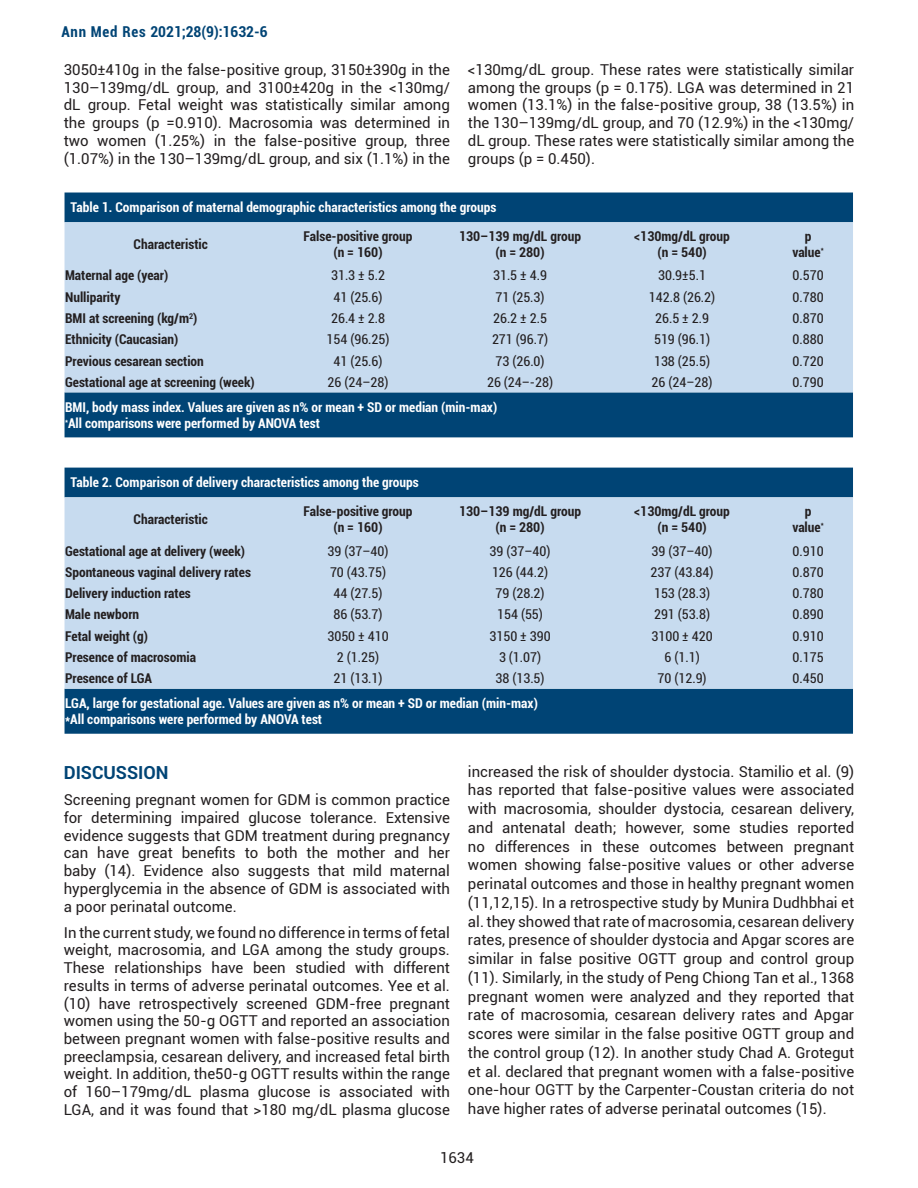
<style>
.page{position:relative;width:918px;height:1188px;background:#fff}
.page>*{position:absolute;margin:0;border:0;box-sizing:border-box;transform-origin:0 0}
.t1{font:700 18px "Roboto";color:#004475}
.t2{font:15px/17.7px "Roboto";color:#231f20;text-align:justify}
.t3{font:700 condensed 15px "Roboto";color:#004475}
.t4{font:700 condensed 13.5px/16.2px "Roboto";color:#231f20;text-align:center}
.t5{font:condensed 13.5px "Roboto";color:#231f20}
.t6{font:700 condensed 13.5px/16.2px "Roboto";color:#fff}
</style>
<div class="page">
<div style="left:65px;top:193px;width:788px;height:244px;background:#004475"></div>
<div style="left:65px;top:222px;width:788px;height:170px;background:#c7dbef"></div>
<div style="left:65px;top:468px;width:788px;height:266px;background:#004475"></div>
<div style="left:65px;top:497px;width:788px;height:192px;background:#c7dbef"></div>
<p class="t3" style="left:61px;top:21px;width:208px">Ann Med Res 2021;28(9):1632-6</p>
<p class="t2" style="left:64px;top:60px;width:388px">3050±410g in the false-positive group, 3150±390g in the 130–139mg/dL group, and 3100±420g in the &lt;130mg/ dL group. Fetal weight was statistically similar among the groups (p =0.910). Macrosomia was determined in two women (1.25%) in the false-positive group, three (1.07%) in the 130–139mg/dL group, and six (1.1%) in the</p>
<p class="t2" style="left:468px;top:60px;width:388px">&lt;130mg/dL group. These rates were statistically similar among the groups (p = 0.175). LGA was determined in 21 women (13.1%) in the false-positive group, 38 (13.5%) in the 130–139mg/dL group, and 70 (12.9%) in the &lt;130mg/ dL group. These rates were statistically similar among the groups (p = 0.450).</p>
<p class="t6" style="left:71px;top:199px;width:427px">Table 1. Comparison of maternal demographic characteristics among the groups</p>
<p class="t4" style="left:134px;top:235px;width:76px">Characteristic</p>
<p class="t4" style="left:304px;top:227px;width:110px">False-positive group (n = 160)</p>
<p class="t4" style="left:459px;top:227px;width:123px">130–139 mg/dL group (n = 280)</p>
<p class="t4" style="left:634px;top:227px;width:97px">&lt;130mg/dL group (n = 540)</p>
<p class="t4" style="left:792px;top:227px;width:33px">p value<sup>*</sup></p>
<p class="t4" style="left:65px;top:267px;width:105px">Maternal age (year)</p>
<p class="t5" style="left:331px;top:266px;width:55px">31.3 ± 5.2</p>
<p class="t5" style="left:493px;top:266px;width:55px">31.5 ± 4.9</p>
<p class="t5" style="left:658px;top:266px;width:50px">30.9±5.1</p>
<p class="t5" style="left:792px;top:266px;width:33px">0.570</p>
<p class="t4" style="left:65px;top:288px;width:57px">Nulliparity</p>
<p class="t5" style="left:333px;top:288px;width:51px">41 (25.6)</p>
<p class="t5" style="left:495px;top:288px;width:51px">71 (25.3)</p>
<p class="t5" style="left:649px;top:288px;width:68px">142.8 (26.2)</p>
<p class="t5" style="left:792px;top:288px;width:33px">0.780</p>
<p class="t4" style="left:65px;top:310px;width:134px">BMI at screening (kg/m<sup>2</sup>)</p>
<p class="t5" style="left:331px;top:309px;width:55px">26.4 ± 2.8</p>
<p class="t5" style="left:493px;top:309px;width:55px">26.2 ± 2.5</p>
<p class="t5" style="left:655px;top:309px;width:55px">26.5 ± 2.9</p>
<p class="t5" style="left:792px;top:309px;width:33px">0.870</p>
<p class="t4" style="left:65px;top:331px;width:115px">Ethnicity (Caucasian)</p>
<p class="t5" style="left:327px;top:330px;width:65px">154 (96.25)</p>
<p class="t5" style="left:492px;top:330px;width:58px">271 (96.7)</p>
<p class="t5" style="left:654px;top:330px;width:58px">519 (96.1)</p>
<p class="t5" style="left:792px;top:330px;width:33px">0.880</p>
<p class="t4" style="left:65px;top:352px;width:140px">Previous cesarean section</p>
<p class="t5" style="left:333px;top:351px;width:51px">41 (25.6)</p>
<p class="t5" style="left:496px;top:351px;width:51px">73 (26.0)</p>
<p class="t5" style="left:654px;top:351px;width:58px">138 (25.5)</p>
<p class="t5" style="left:792px;top:351px;width:33px">0.720</p>
<p class="t4" style="left:65px;top:373px;width:191px">Gestational age at screening (week)</p>
<p class="t5" style="left:328px;top:373px;width:62px">26 (24–28)</p>
<p class="t5" style="left:487px;top:373px;width:68px">26 (24–-28)</p>
<p class="t5" style="left:652px;top:373px;width:62px">26 (24–28)</p>
<p class="t5" style="left:792px;top:373px;width:33px">0.790</p>
<p class="t6" style="left:65px;top:398px;width:434px">BMI, body mass index. Values are given as n% or mean + SD or median (min-max) <sup>*</sup>All comparisons were performed by ANOVA test</p>
<p class="t6" style="left:71px;top:474px;width:350px">Table 2. Comparison of delivery characteristics among the groups</p>
<p class="t4" style="left:134px;top:510px;width:76px">Characteristic</p>
<p class="t4" style="left:304px;top:502px;width:110px">False-positive group (n = 160)</p>
<p class="t4" style="left:459px;top:502px;width:123px">130–139 mg/dL group (n = 280)</p>
<p class="t4" style="left:634px;top:502px;width:97px">&lt;130mg/dL group (n = 540)</p>
<p class="t4" style="left:792px;top:502px;width:33px">p value<sup>*</sup></p>
<p class="t4" style="left:65px;top:542px;width:181px">Gestational age at delivery (week)</p>
<p class="t5" style="left:328px;top:541px;width:62px">39 (37–40)</p>
<p class="t5" style="left:490px;top:541px;width:62px">39 (37–40)</p>
<p class="t5" style="left:652px;top:541px;width:62px">39 (37–40)</p>
<p class="t5" style="left:792px;top:541px;width:33px">0.910</p>
<p class="t4" style="left:65px;top:563px;width:187px">Spontaneous vaginal delivery rates</p>
<p class="t5" style="left:330px;top:563px;width:58px">70 (43.75)</p>
<p class="t5" style="left:492px;top:563px;width:58px">126 (44.2)</p>
<p class="t5" style="left:651px;top:563px;width:65px">237 (43.84)</p>
<p class="t5" style="left:792px;top:563px;width:33px">0.870</p>
<p class="t4" style="left:65px;top:585px;width:127px">Delivery induction rates</p>
<p class="t5" style="left:333px;top:584px;width:51px">44 (27.5)</p>
<p class="t5" style="left:496px;top:584px;width:51px">79 (28.2)</p>
<p class="t5" style="left:654px;top:584px;width:58px">153 (28.3)</p>
<p class="t5" style="left:792px;top:584px;width:33px">0.780</p>
<p class="t4" style="left:65px;top:606px;width:76px">Male newborn</p>
<p class="t5" style="left:333px;top:605px;width:51px">86 (53.7)</p>
<p class="t5" style="left:497px;top:605px;width:47px">154 (55)</p>
<p class="t5" style="left:654px;top:605px;width:58px">291 (53.8)</p>
<p class="t5" style="left:792px;top:605px;width:33px">0.890</p>
<p class="t4" style="left:65px;top:627px;width:84px">Fetal weight (g)</p>
<p class="t5" style="left:327px;top:626px;width:63px">3050 ± 410</p>
<p class="t5" style="left:489px;top:626px;width:63px">3150 ± 390</p>
<p class="t5" style="left:651px;top:626px;width:63px">3100 ± 420</p>
<p class="t5" style="left:793px;top:626px;width:33px">0.910</p>
<p class="t4" style="left:65px;top:648px;width:133px">Presence of macrosomia</p>
<p class="t5" style="left:337px;top:648px;width:44px">2 (1.25)</p>
<p class="t5" style="left:499px;top:648px;width:44px">3 (1.07)</p>
<p class="t5" style="left:665px;top:648px;width:37px">6 (1.1)</p>
<p class="t5" style="left:793px;top:648px;width:33px">0.175</p>
<p class="t4" style="left:65px;top:670px;width:89px">Presence of LGA</p>
<p class="t5" style="left:333px;top:669px;width:51px">21 (13.1)</p>
<p class="t5" style="left:496px;top:669px;width:51px">38 (13.5)</p>
<p class="t5" style="left:658px;top:669px;width:51px">70 (12.9)</p>
<p class="t5" style="left:793px;top:669px;width:33px">0.450</p>
<p class="t6" style="left:65px;top:695px;width:474px">LGA, large for gestational age. Values are given as n% or mean + SD or median (min-max) *All comparisons were performed by ANOVA test</p>
<p class="t1" style="left:64px;top:760px;width:106px">DISCUSSION</p>
<p class="t2" style="left:64px;top:791px;width:388px">Screening pregnant women for GDM is common practice for determining impaired glucose tolerance. Extensive evidence suggests that GDM treatment during pregnancy can have great benefits to both the mother and her baby (14). Evidence also suggests that mild maternal hyperglycemia in the absence of GDM is associated with a poor perinatal outcome.</p>
<p class="t2" style="left:64px;top:923px;width:388px">In the current study, we found no difference in terms of fetal weight, macrosomia, and LGA among the study groups.<br>These relationships have been studied with different results in terms of adverse perinatal outcomes. Yee et al. (10) have retrospectively screened GDM-free pregnant women using the 50-g OGTT and reported an association between pregnant women with false-positive results and preeclampsia, cesarean delivery, and increased fetal birth weight. In addition, the50-g OGTT results within the range of 160–179mg/dL plasma glucose is associated with LGA, and it was found that &gt;180 mg/dL plasma glucose</p>
<p class="t2" style="left:468px;top:761px;width:388px;line-height:18.8px">increased the risk of shoulder dystocia. Stamilio et al. (9) has reported that false-positive values were associated with macrosomia, shoulder dystocia, cesarean delivery, and antenatal death; however, some studies reported no differences in these outcomes between pregnant women showing false-positive values or other adverse perinatal outcomes and those in healthy pregnant women (11,12,15). In a retrospective study by Munira Dudhbhai et al. they showed that rate of macrosomia, cesarean delivery rates, presence of shoulder dystocia and Apgar scores are similar in false positive OGTT group and control group (11). Similarly, in the study of Peng Chiong Tan et al., 1368 pregnant women were analyzed and they reported that rate of macrosomia, cesarean delivery rates and Apgar scores were similar in the false positive OGTT group and the control group (12). In another study Chad A. Grotegut et al. declared that pregnant women with a false-positive one-hour OGTT by the Carpenter-Coustan criteria do not have higher rates of adverse perinatal outcomes (15).</p>
<p class="t2" style="left:440px;top:1148px;width:35px">1634</p>
</div>
